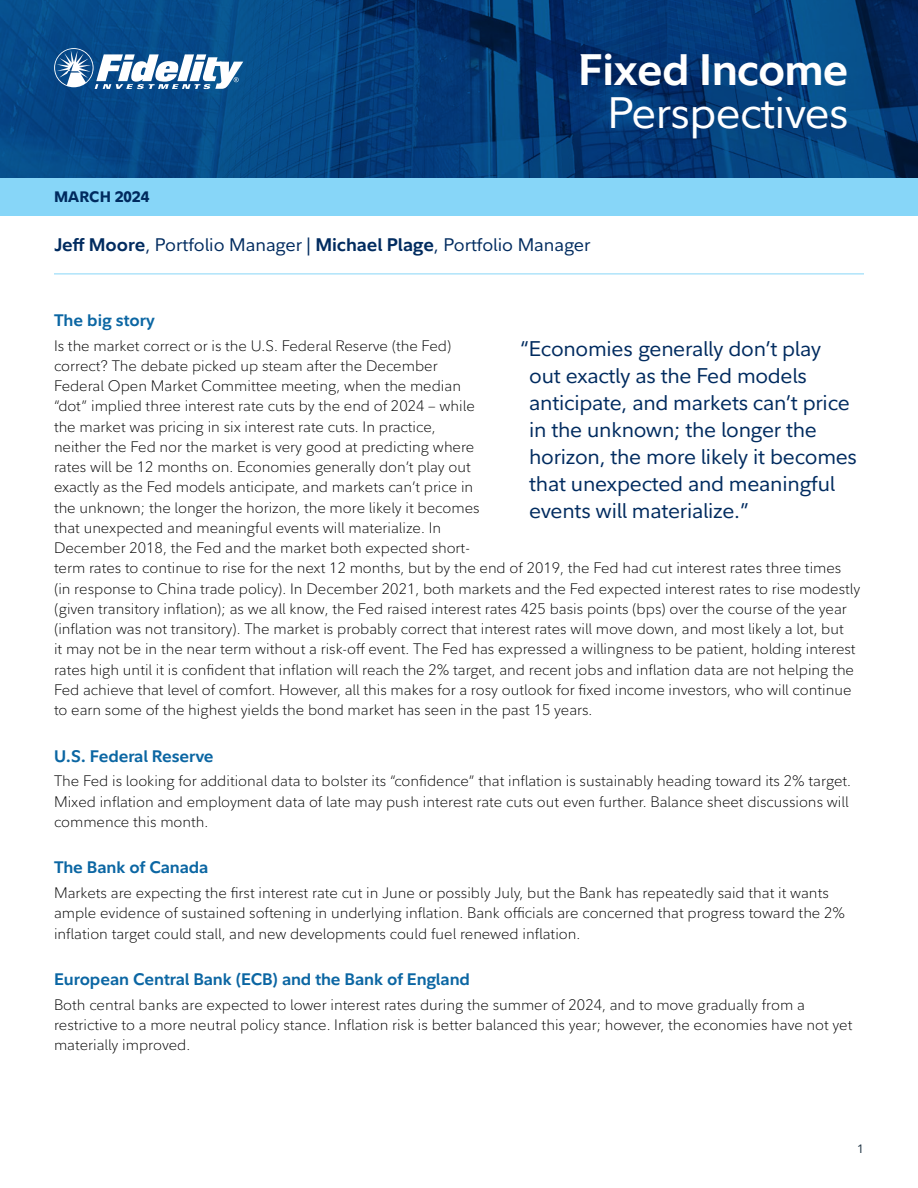
<style>
.page{position:relative;width:918px;height:1188px;background:#fff}
.page>*{position:absolute;margin:0;border:0;box-sizing:border-box;transform-origin:0 0}
.t1{font:43.5px "Fidelity Sans";letter-spacing:-.015em;color:#fff}
.t2{font:700 43.5px "Fidelity Sans";letter-spacing:-.015em;color:#fff}
.t3{font:21px/27px "Fidelity Sans";letter-spacing:-.01em;color:#002b5f}
.t4{font:18px "Fidelity Sans";color:#002b5f}
.t5{font:700 16.5px "Fidelity Sans";letter-spacing:-.005em;color:#0b66a3}
.t6{font:300 15px/20.2px "Fidelity Sans";color:#000}
.t7{font:800 15px "Fidelity Sans";letter-spacing:.01em;color:#002b5f}
.t8{font:12px "Fidelity Sans";color:#253948}
.s1{font-weight:700}
</style>
<div class="page">
<svg style="left:0;top:0;width:918px;height:178px;background:#043f7b"></svg>
<svg style="left:54px;top:48px;width:189px;height:41px"></svg>
<div style="left:0;top:178px;width:918px;height:37px;background:#87d6f8"></div>
<hr style="left:54px;top:274px;width:810px;height:1px;background:#87d6f8">
<h1 class="t2" style="left:578px;top:41px;width:272px">Fixed Income</h1>
<h1 class="t1" style="left:607px;top:85px;width:243px">Perspectives</h1>
<p class="t7" style="left:54px;top:187px;width:97px">MARCH 2024</p>
<p class="t4" style="left:54px;top:232px;width:538px"><span class="s1">Jeff Moore</span>, Portfolio Manager | <span class="s1">Michael Plage</span>, Portfolio Manager</p>
<p class="t5" style="left:54px;top:309px;width:103px">The big story</p>
<p class="t6" style="left:54px;top:335px;width:808px">Is the market correct or is the U.S. Federal Reserve (the Fed)<br>correct? The debate picked up steam after the December<br>Federal Open Market Committee meeting, when the median<br>“dot” implied three interest rate cuts by the end of 2024 – while<br>the market was pricing in six interest rate cuts. In practice,<br>neither the Fed nor the market is very good at predicting where<br>rates will be 12 months on. Economies generally don’t play out<br>exactly as the Fed models anticipate, and markets can’t price in<br>the unknown; the longer the horizon, the more likely it becomes<br>that unexpected and meaningful events will materialize. In<br>December 2018, the Fed and the market both expected short-<br>term rates to continue to rise for the next 12 months, but by the end of 2019, the Fed had cut interest rates three times (in response to China trade policy). In December 2021, both markets and the Fed expected interest rates to rise modestly (given transitory inflation); as we all know, the Fed raised interest rates 425 basis points (bps) over the course of the year (inflation was not transitory). The market is probably correct that interest rates will move down, and most likely a lot, but<br>it may not be in the near term without a risk-off event. The Fed has expressed a willingness to be patient, holding interest rates high until it is confident that inflation will reach the 2% target, and recent jobs and inflation data are not helping the Fed achieve that level of comfort. However, all this makes for a rosy outlook for fixed income investors, who will continue to earn some of the highest yields the bond market has seen in the past 15 years.</p>
<p class="t5" style="left:54px;top:745px;width:161px">U.S. Federal Reserve</p>
<p class="t6" style="left:54px;top:771px;width:799px">The Fed is looking for additional data to bolster its “confidence” that inflation is sustainably heading toward its 2% target.<br>Mixed inflation and employment data of late may push interest rate cuts out even further. Balance sheet discussions will commence this month.</p>
<p class="t5" style="left:54px;top:857px;width:156px">The Bank of Canada</p>
<p class="t6" style="left:54px;top:883px;width:793px">Markets are expecting the first interest rate cut in June or possibly July, but the Bank has repeatedly said that it wants ample evidence of sustained softening in underlying inflation. Bank officials are concerned that progress toward the 2% inflation target could stall, and new developments could fuel renewed inflation.</p>
<p class="t5" style="left:54px;top:968px;width:417px">European Central Bank (ECB) and the Bank of England</p>
<p class="t6" style="left:54px;top:995px;width:800px">Both central banks are expected to lower interest rates during the summer of 2024, and to move gradually from a restrictive to a more neutral policy stance. Inflation risk is better balanced this year; however, the economies have not yet materially improved.</p>
<h2 class="t3" style="left:529px;top:335px;width:329px;text-indent:-9px">“Economies generally don’t play out exactly as the Fed models anticipate, and markets can’t price in the unknown; the longer the horizon, the more likely it becomes that unexpected and meaningful events will materialize.”</h2>
<p class="t8" style="left:857px;top:1141px;width:8px">1</p>
</div>
